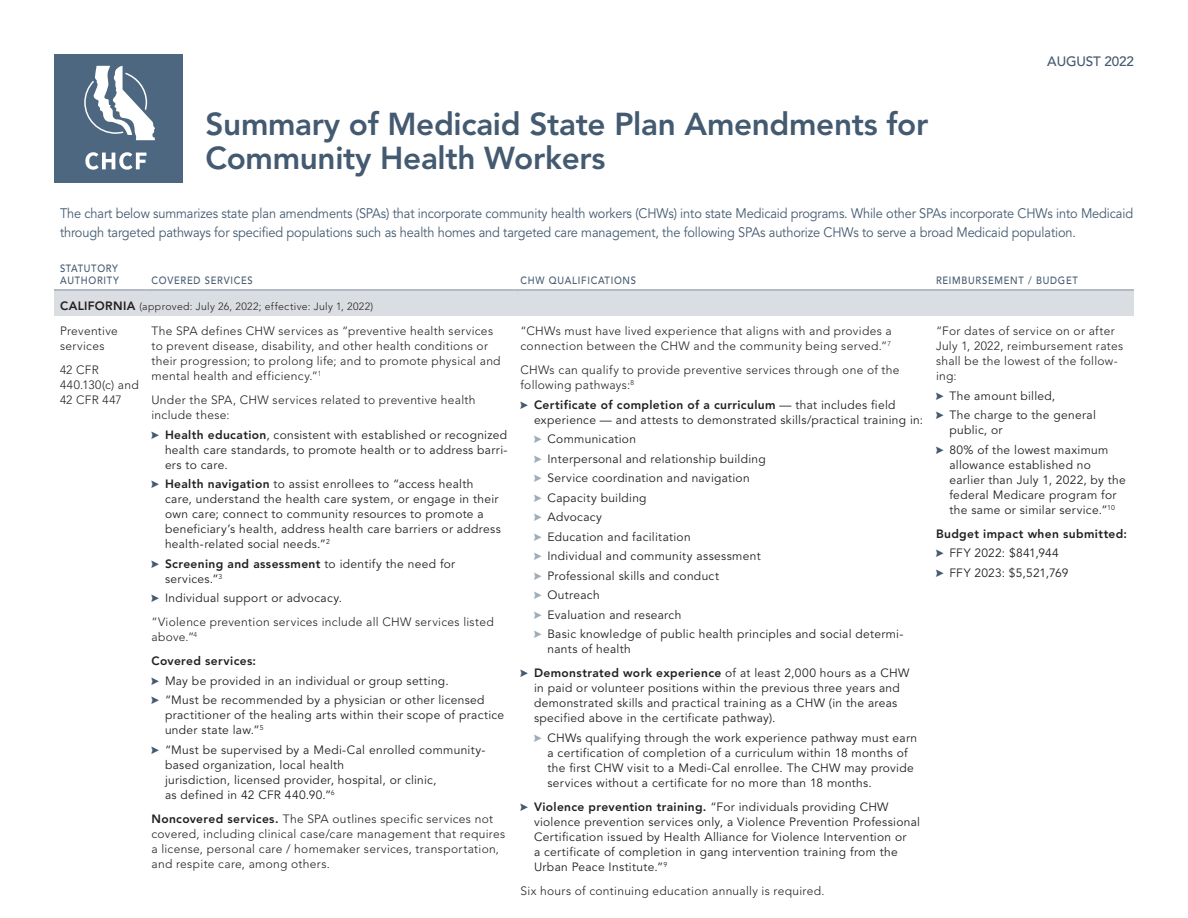
<style>
.page{position:relative;width:1188px;height:918px;background:#fff}
.page>*{position:absolute;margin:0;border:0;box-sizing:border-box;transform-origin:0 0}
.t1{font:800 31.5px/34.5px "Avenir LT Std";letter-spacing:-.01em;color:#435a70}
.t2{font:13.65px/19.5px "Avenir LT Std";letter-spacing:-.01em;color:#435a70;scale:.93 1}
.t3{font:500 13.5px "Avenir LT Std";letter-spacing:-.01em;color:#435a70}
.t4{font:12px/15px "Avenir LT Std";letter-spacing:.025em;color:#231f20}
.t5{font:300 12px/15px "Avenir LT Std";letter-spacing:.025em;color:#231f20}
.t6{font:800 12px "Avenir LT Std";letter-spacing:.03em;color:#231f20}
.t7{font:500 10.5px/12px "Avenir LT Std";letter-spacing:.075em;color:#435a70;scale:.9 1}
.t8{font:300 10.5px "Avenir LT Std";letter-spacing:.03em;color:#231f20}
.s1{font-weight:800;font-size:12px}
.s2{font-weight:800}
</style>
<div class="page">
<div style="left:54px;top:290px;width:1080px;height:26px;background:#dadee2"></div>
<hr style="left:54px;top:289px;width:92px;height:2px;background:#a1acb8">
<hr style="left:146px;top:289px;width:368px;height:2px;background:#a1acb8">
<hr style="left:514px;top:289px;width:416px;height:2px;background:#a1acb8">
<hr style="left:930px;top:289px;width:204px;height:2px;background:#a1acb8">
<div style="left:54px;top:54px;width:129px;height:129px;background:#4d6780"></div>
<svg style="left:84px;top:66px;width:71px;height:74px"></svg>
<svg style="left:85px;top:152px;width:61px;height:18px"></svg>
<h1 class="t1" style="left:206px;top:107px;width:724px">Summary of Medicaid State Plan Amendments for<br>Community Health Workers</h1>
<p class="t3" style="left:1047px;top:53px;width:88px">AUGUST 2022</p>
<p class="t2" style="left:60px;top:203px;width:1155px">The chart below summarizes state plan amendments (SPAs) that incorporate community health workers (CHWs) into state Medicaid programs. While other SPAs incorporate CHWs into Medicaid through targeted pathways for specified populations such as health homes and targeted care management, the following SPAs authorize CHWs to serve a broad Medicaid population.</p>
<p class="t7" style="left:60px;top:263px;width:67px">STATUTORY<br>AUTHORITY</p>
<p class="t7" style="left:152px;top:275px;width:114px">COVERED SERVICES</p>
<p class="t7" style="left:521px;top:275px;width:130px">CHW QUALIFICATIONS</p>
<p class="t7" style="left:936px;top:275px;width:159px">REIMBURSEMENT / BUDGET</p>
<p class="t8" style="left:60px;top:300px;width:315px"><span class="s1">CALIFORNIA</span> (approved: July 26, 2022; effective: July 1, 2022)</p>
<p class="t5" style="left:60px;top:323px;width:59px">Preventive services</p>
<p class="t5" style="left:60px;top:362px;width:80px">42 CFR<br>440.130(c) and<br>42 CFR 447</p>
<p class="t5" style="left:152px;top:323px;width:351px">The SPA defines CHW services as “preventive health services to prevent disease, disability, and other health conditions or their progression; to prolong life; and to promote physical and mental health and efficiency.”<sup>1</sup></p>
<p class="t5" style="left:152px;top:392px;width:326px">Under the SPA, CHW services related to preventive health include these:</p>
<p class="t4" style="left:165px;top:427px;width:344px;text-align:justify"><span class="s2">Health education</span>, consistent with established or recognized health care standards, to promote health or to address barri&shy;ers to care.</p>
<p class="t4" style="left:165px;top:477px;width:337px"><span class="s2">Health navigation</span> to assist enrollees to “access health care, understand the health care system, or engage in their own care; connect to community resources to promote a beneficiary’s health, address health care barriers or address health-related social needs.”<sup>2</sup></p>
<p class="t4" style="left:165px;top:556px;width:292px"><span class="s2">Screening and assessment</span> to identify the need for services.”<sup>3</sup></p>
<p class="t4" style="left:165px;top:591px;width:179px">Individual support or advocacy.</p>
<p class="t5" style="left:152px;top:614px;width:344px">“Violence prevention services include all CHW services listed above.”<sup>4</sup></p>
<p class="t6" style="left:152px;top:654px;width:106px">Covered services:</p>
<p class="t4" style="left:165px;top:671px;width:321px;line-height:19.5px">May be provided in an individual or group setting. “Must be recommended by a physician or other licensed</p>
<p class="t4" style="left:165px;top:708px;width:341px">practitioner of the healing arts within their scope of practice under state law.”<sup>5</sup></p>
<p class="t4" style="left:165px;top:742px;width:322px">“Must be supervised by a Medi-Cal enrolled community&shy;based organization, local health<br>jurisdiction, licensed provider, hospital, or clinic,<br>as defined in 42 CFR 440.90.”<sup>6</sup></p>
<p class="t5" style="left:152px;top:811px;width:355px"><span class="s2">Noncovered services.</span> The SPA outlines specific services not covered, including clinical case/care management that requires a license, personal care / homemaker services, transportation, and respite care, among others.</p>
<p class="t5" style="left:936px;top:323px;width:189px">“For dates of service on or after<br>July 1, 2022, reimbursement rates shall be the lowest of the follow&shy;ing:</p>
<p class="t4" style="left:950px;top:386px;width:148px;line-height:19.5px">The amount billed,<br>The charge to the general</p>
<p class="t4" style="left:950px;top:421px;width:160px;line-height:19.5px">public, or<br>80% of the lowest maximum</p>
<p class="t4" style="left:950px;top:457px;width:178px">allowance established no earlier than July 1, 2022, by the federal Medicare program for the same or similar service.”<sup>10</sup></p>
<p class="t6" style="left:936px;top:526px;width:193px">Budget impact when submitted:</p>
<p class="t4" style="left:950px;top:544px;width:120px;line-height:19.5px">FFY 2022: $841,944<br>FFY 2023: $5,521,769</p>
<p class="t5" style="left:520px;top:323px;width:373px">“CHWs must have lived experience that aligns with and provides a connection between the CHW and the community being served.”<sup>7</sup></p>
<p class="t5" style="left:520px;top:362px;width:381px">CHWs can qualify to provide preventive services through one of the following pathways:<sup>8</sup></p>
<p class="t4" style="left:534px;top:397px;width:391px"><span class="s2">Certificate of completion of a curriculum</span> — that includes field experience — and attests to demonstrated skills/practical training in:</p>
<p class="t4" style="left:548px;top:430px;width:358px;line-height:19.5px">Communication<br>Interpersonal and relationship building<br>Service coordination and navigation<br>Capacity building<br>Advocacy<br>Education and facilitation<br>Individual and community assessment<br>Professional skills and conduct<br>Outreach<br>Evaluation and research<br>Basic knowledge of public health principles and social determi-</p>
<p class="t4" style="left:534px;top:637px;width:377px;line-height:24px;text-indent:14px">nants of health<br><span class="s2">Demonstrated work experience</span> of at least 2,000 hours as a CHW</p>
<p class="t4" style="left:534px;top:681px;width:367px">in paid or volunteer positions within the previous three years and demonstrated skills and practical training as a CHW (in the areas specified above in the certificate pathway).</p>
<p class="t4" style="left:548px;top:730px;width:371px">CHWs qualifying through the work experience pathway must earn a certification of completion of a curriculum within 18 months of the first CHW visit to a Medi-Cal enrollee. The CHW may provide services without a certificate for no more than 18 months.</p>
<p class="t4" style="left:534px;top:799px;width:388px"><span class="s2">Violence prevention training.</span> “For individuals providing CHW violence prevention services only, a Violence Prevention Professional Certification issued by Health Alliance for Violence Intervention or<br>a certificate of completion in gang intervention training from the Urban Peace Institute.”<sup>9</sup></p>
<p class="t5" style="left:520px;top:883px;width:306px">Six hours of continuing education annually is required.</p>
</div>
